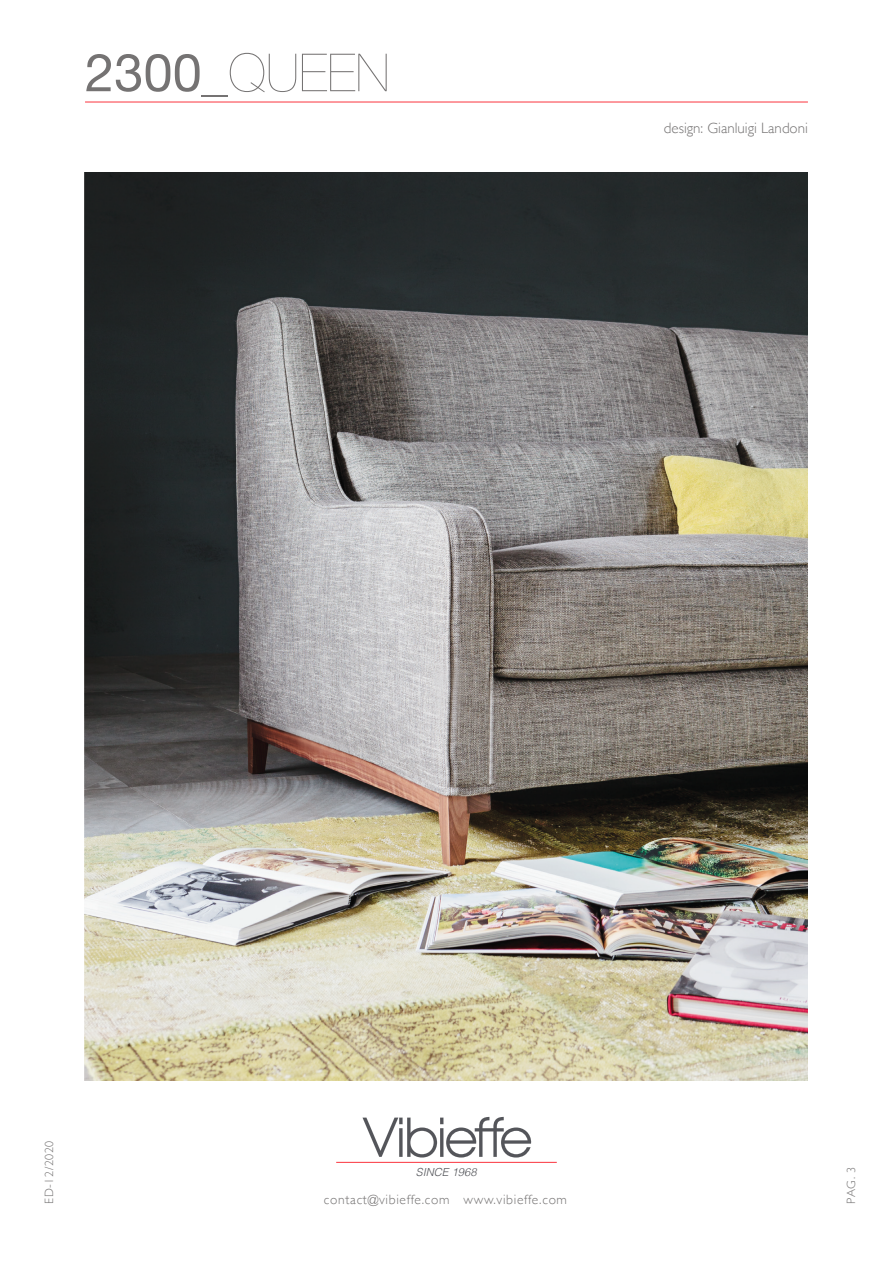
<style>
.page{position:relative;width:893px;height:1263px;background:#fff}
.page>*{position:absolute;margin:0;border:0;box-sizing:border-box;transform-origin:0 0}
.t1{font:200 52.5px "Helvetica Neue";color:#757373}
.t2{font:300 15px "Gill Sans";color:#757373}
.t3{font:300 13.5px "Gill Sans";letter-spacing:.05em;color:#757373}
.t4{font:300 12px "Gill Sans";letter-spacing:.05em;color:#757373}
.t5{font:italic 300 11.1px "Helvetica";color:#54555a}
.s1{font-weight:400}
</style>
<div class="page">
<hr style="left:85px;top:102px;width:723px;height:1px;background:#fb333e">
<svg style="left:362px;top:1117px;width:169px;height:40px"></svg>
<hr style="left:336px;top:1162px;width:221px;height:1px;background:#fb333e">
<img style="left:85px;top:173px;width:723px;height:908px">
<h1 class="t1" style="left:85px;top:32px;width:306px"><span class="s1">2300</span>_QUEEN</h1>
<p class="t2" style="left:664px;top:117px;width:146px">design: Gianluigi Landoni</p>
<p class="t4" style="left:40px;top:1204px;width:65px;rotate:-90deg">ED-12/2020</p>
<p class="t5" style="left:416px;top:1163px;width:62px">SINCE 1968</p>
<p class="t3" style="left:324px;top:1189px;width:245px">contact@vibieffe.com www.vibieffe.com</p>
<p class="t4" style="left:842px;top:1204px;width:39px;rotate:-90deg">PAG. 3</p>
</div>
